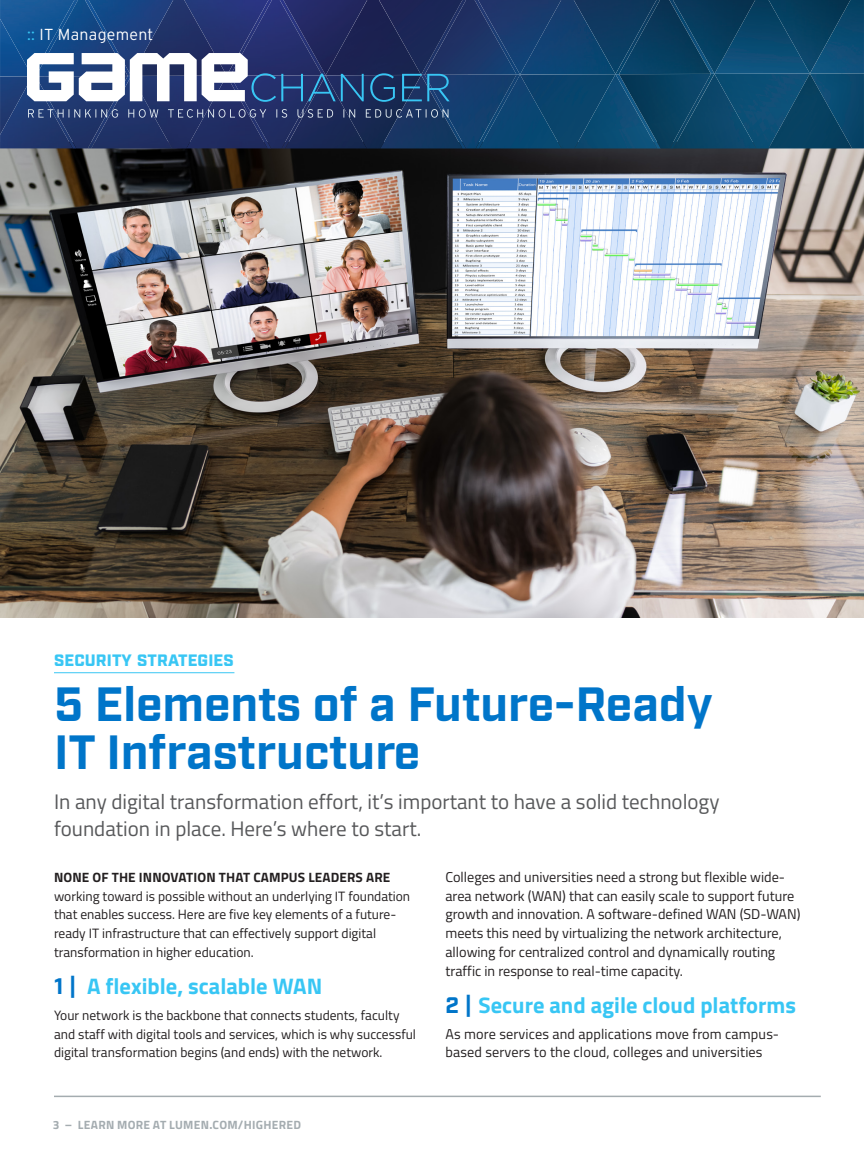
<style>
.page{position:relative;width:864px;height:1161px;background:#fff}
.page>*{position:absolute;margin:0;border:0;box-sizing:border-box;transform-origin:0 0}
.t1{font:700 48px/48px "Industry";color:#0075c9}
.Subhead{font:700 22.5px "Titillium Web";color:#38c6f4}
.Deck{font:21px/27px "Titillium Web";color:#57585a}
.Kicker{font:900 16.5px "Industry";letter-spacing:.01em;color:#38c6f4}
.t2{font:300 15.9px "Interstate";letter-spacing:.015em;color:#fff}
.Text_-_Body{font:14.25px/18.8px "Titillium Web";color:#231f20}
.Text_-_Body-2{font:13.5px/18.8px "Titillium Web";color:#231f20}
.t3{font:700 12px "Titillium Web";letter-spacing:.025em;color:#a4acb0}
.s1{color:#38c6f4}
.s2{font-weight:700}
.s3{font-family:"Industry";color:#0075c9}
</style>
<div class="page">
<img style="left:0;top:148px;width:864px;height:469px">
<hr style="left:54px;top:672px;width:180px;height:1px;background:#38c6f4">
<img style="left:850px;top:0;width:14px;height:73px">
<img style="left:74px;top:0;width:15px;height:53px">
<img style="left:0;top:0;width:74px;height:148px">
<img style="left:268px;top:0;width:17px;height:148px">
<img style="left:227px;top:0;width:41px;height:53px">
<img style="left:131px;top:0;width:55px;height:149px">
<img style="left:184px;top:0;width:43px;height:53px">
<img style="left:89px;top:0;width:42px;height:53px">
<img style="left:131px;top:0;width:42px;height:148px">
<img style="left:462px;top:0;width:16px;height:75px">
<img style="left:421px;top:0;width:41px;height:75px">
<img style="left:367px;top:0;width:12px;height:53px">
<div style="left:379px;top:0;width:42px;height:53px;background:#1b2455"></div>
<img style="left:283px;top:0;width:43px;height:53px">
<img style="left:326px;top:0;width:41px;height:53px">
<img style="left:657px;top:0;width:16px;height:74px">
<img style="left:616px;top:0;width:41px;height:74px">
<img style="left:562px;top:0;width:12px;height:74px">
<img style="left:574px;top:0;width:42px;height:74px">
<img style="left:478px;top:0;width:42px;height:148px">
<img style="left:520px;top:0;width:42px;height:74px">
<img style="left:810px;top:0;width:40px;height:73px">
<img style="left:756px;top:0;width:12px;height:73px">
<img style="left:768px;top:0;width:42px;height:73px">
<img style="left:673px;top:0;width:41px;height:148px">
<img style="left:714px;top:0;width:42px;height:73px">
<img style="left:32px;top:102px;width:96px;height:47px">
<img style="left:91px;top:102px;width:81px;height:46px">
<img style="left:227px;top:102px;width:41px;height:46px">
<img style="left:186px;top:102px;width:41px;height:47px">
<img style="left:285px;top:102px;width:41px;height:46px">
<img style="left:326px;top:75px;width:191px;height:74px">
<img style="left:520px;top:74px;width:191px;height:75px">
<img style="left:714px;top:73px;width:150px;height:76px">
<img style="left:769px;top:74px;width:83px;height:74px">
<svg style="left:27px;top:53px;width:423px;height:49px"></svg>
<svg style="left:28px;top:109px;width:420px;height:9px;background:#42517d"></svg>
<hr style="left:54px;top:1096px;width:767px;height:1px;background:#a4acb0">
<p class="t2" style="left:27px;top:25px;width:128px"><span class="s1">::</span> IT Management</p>
<p class="Kicker" style="left:54px;top:650px;width:181px">SECURITY STRATEGIES</p>
<p class="t1" style="left:54px;top:682px;width:660px">5 Elements of a Future-Ready<br>IT Infrastructure</p>
<p class="Deck" style="left:54px;top:787px;width:667px">In any digital transformation effort, it’s important to have a solid technology foundation in place. Here’s where to start.</p>
<p class="Text_-_Body-2" style="left:54px;top:867px;width:358px"><span class="s2">NONE OF THE INNOVATION THAT CAMPUS LEADERS ARE </span>working toward is possible without an underlying IT foundation that enables success. Here are five key elements of a future&shy;ready IT infrastructure that can effectively support digital transformation in higher education.</p>
<p class="Subhead" style="left:54px;top:969px;width:270px"><span class="s3">1 |</span> A flexible, scalable WAN</p>
<p class="Text_-_Body-2" style="left:54px;top:1005px;width:364px">Your network is the backbone that connects students, faculty and staff with digital tools and services, which is why successful digital transformation begins (and ends) with the network.</p>
<p class="Text_-_Body" style="left:446px;top:867px;width:357px">Colleges and universities need a strong but flexible wide&shy;area network (WAN) that can easily scale to support future growth and innovation. A software-defined WAN (SD-WAN) meets this need by virtualizing the network architecture, allowing for centralized control and dynamically routing traffic in response to real-time capacity.</p>
<p class="Subhead" style="left:446px;top:988px;width:352px"><span class="s3">2 |</span> Secure and agile cloud platforms</p>
<p class="Text_-_Body" style="left:446px;top:1024px;width:335px">As more services and applications move from campus&shy;based servers to the cloud, colleges and universities</p>
<p class="t3" style="left:53px;top:1116px;width:250px">3 – LEARN MORE AT LUMEN.COM/HIGHERED</p>
</div>
